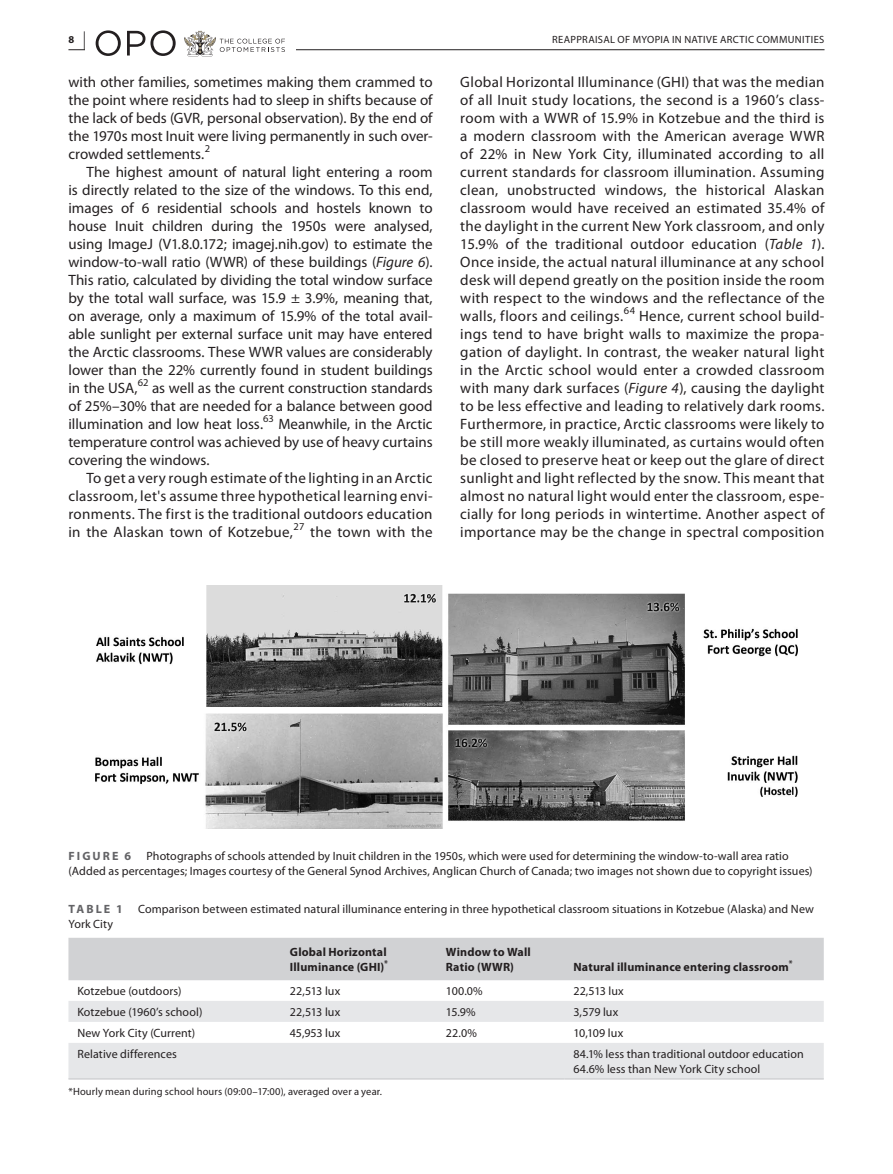
<style>
.page{position:relative;width:893px;height:1174px;background:#fff}
.page>*{position:absolute;margin:0;border:0;box-sizing:border-box;transform-origin:0 0}
.t1{font:15px/18px "Myriad Pro";letter-spacing:.005em;color:#231f20;text-align:justify}
.t2{font:12px/15px "Myriad Pro";letter-spacing:.005em;color:#231f20}
.t3{font:700 12px/15px "Myriad Pro";letter-spacing:.015em;color:#231f20}
.t4{font:700 12px "Myriad Pro";letter-spacing:.175em;color:#636366}
.t5{font:10.5px "Myriad Pro";letter-spacing:.02em;color:#231f20}
.t6{font:700 10.5px "Myriad Pro";color:#231f20}
.t7{font:700 8.4px "Myriad Pro";color:#231f20}
.s1{font-size:18.15px}
.s2{font-style:italic}
</style>
<div class="page">
<hr style="left:68px;top:49px;width:756px;height:1px;background:#231f20">
<div style="left:85px;top:30px;width:210px;height:26px;background:#fff"></div>
<svg style="left:184px;top:31px;width:101px;height:25px"></svg>
<svg style="left:96px;top:30px;width:80px;height:26px"></svg>
<img style="left:96px;top:585px;width:701px;height:243px">
<div style="left:68px;top:938px;width:756px;height:42px;background:#d1d2d4"></div>
<svg style="left:68px;top:1001px;width:756px;height:77px;fill:#e6e7e9"></svg>
<hr style="left:68px;top:1078px;width:213px;height:1px;background:#d1d2d4">
<hr style="left:281px;top:1078px;width:156px;height:1px;background:#d1d2d4">
<hr style="left:437px;top:1078px;width:127px;height:1px;background:#d1d2d4">
<hr style="left:564px;top:1078px;width:260px;height:1px;background:#d1d2d4">
<p class="t6" style="left:68px;top:33px;width:19px">8 <span class="s1">|</span></p>
<p class="t5" style="left:552px;top:33px;width:274px">REAPPRAISAL OF MYOPIA IN NATIVE ARCTIC COMMUNITIES</p>
<p class="t1" style="left:68px;top:73px;width:366px">with other families, sometimes making them crammed to the point where residents had to sleep in shifts because of the lack of beds (GVR, personal observation). By the end of the 1970s most Inuit were living permanently in such over&shy;crowded settlements.</p>
<p class="t1" style="left:460px;top:73px;width:366px">Global Horizontal Illuminance (GHI) that was the median of all Inuit study locations, the second is a 1960’s class&shy;room with a WWR of 15.9% in Kotzebue and the third is a modern classroom with the American average WWR of 22% in New York City, illuminated according to all current standards for classroom illumination. Assuming clean, unobstructed windows, the historical Alaskan classroom would have received an estimated 35.4% of the daylight in the current New York classroom, and only 15.9% of the traditional outdoor education (<span class="s2">Table 1</span>).<br>Once inside, the actual natural illuminance at any school desk will depend greatly on the position inside the room with respect to the windows and the reflectance of the walls, floors and ceilings.</p>
<p class="t5" style="left:205px;top:143px;width:7px">2</p>
<p class="t1" style="left:68px;top:163px;width:366px;text-indent:18px">The highest amount of natural light entering a room is directly related to the size of the windows. To this end, images of 6 residential schools and hostels known to house Inuit children during the 1950s were analysed, using ImageJ (V1.8.0.172; imagej.nih.gov) to estimate the window-to-wall ratio (WWR) of these buildings (<span class="s2">Figure 6</span>).<br>This ratio, calculated by dividing the total window surface by the total wall surface, was 15.9 ± 3.9%, meaning that, on average, only a maximum of 15.9% of the total avail&shy;able sunlight per external surface unit may have entered the Arctic classrooms. These WWR values are considerably lower than the 22% currently found in student buildings in the USA,</p>
<p class="t5" style="left:624px;top:305px;width:13px">64</p>
<p class="t1" style="left:460px;top:307px;width:366px;text-indent:179px">Hence, current school build&shy;ings tend to have bright walls to maximize the propa&shy;gation of daylight. In contrast, the weaker natural light in the Arctic school would enter a crowded classroom with many dark surfaces (<span class="s2">Figure 4</span>), causing the daylight to be less effective and leading to relatively dark rooms.<br>Furthermore, in practice, Arctic classrooms were likely to be still more weakly illuminated, as curtains would often be closed to preserve heat or keep out the glare of direct sunlight and light reflected by the snow. This meant that almost no natural light would enter the classroom, espe&shy;cially for long periods in wintertime. Another aspect of importance may be the change in spectral composition</p>
<p class="t5" style="left:138px;top:377px;width:12px">62</p>
<p class="t1" style="left:68px;top:379px;width:366px;text-indent:84px">as well as the current construction standards of 25%–30% that are needed for a balance between good illumination and low heat loss.</p>
<p class="t5" style="left:263px;top:413px;width:12px">63</p>
<p class="t1" style="left:68px;top:415px;width:366px;text-indent:210px">Meanwhile, in the Arctic temperature control was achieved by use of heavy curtains covering the windows.</p>
<p class="t1" style="left:68px;top:469px;width:366px;text-indent:18px">To get a very rough estimate of the lighting in an Arctic classroom, let's assume three hypothetical learning envi&shy;ronments. The first is the traditional outdoors education in the Alaskan town of Kotzebue,</p>
<p class="t5" style="left:294px;top:521px;width:12px">27</p>
<p class="t1" style="left:310px;top:523px;width:124px">the town with the</p>
<p class="t2" style="left:68px;top:848px;width:746px;text-indent:78px">Photographs of schools attended by Inuit children in the 1950s, which were used for determining the window-to-wall area ratio (Added as percentages; Images courtesy of the General Synod Archives, Anglican Church of Canada; two images not shown due to copyright issues)</p>
<p class="t4" style="left:69px;top:902px;width:56px">TABLE 1</p>
<p class="t2" style="left:138px;top:901px;width:677px">Comparison between estimated natural illuminance entering in three hypothetical classroom situations in Kotzebue (Alaska) and New</p>
<p class="t2" style="left:68px;top:916px;width:46px">York City</p>
<p class="t3" style="left:290px;top:944px;width:98px">Global Horizontal<br>Illuminance (GHI)</p>
<p class="t4" style="left:69px;top:849px;width:64px">FIGURE 6</p>
<p class="t3" style="left:446px;top:944px;width:86px">Window to Wall<br>Ratio (WWR)</p>
<p class="t7" style="left:384px;top:958px;width:5px">*</p>
<p class="t7" style="left:789px;top:958px;width:5px">*</p>
<p class="t3" style="left:573px;top:959px;width:217px">Natural illuminance entering classroom</p>
<p class="t2" style="left:77px;top:983px;width:105px">Kotzebue (outdoors)</p>
<p class="t2" style="left:290px;top:983px;width:52px">22,513 lux</p>
<p class="t2" style="left:446px;top:983px;width:38px">100.0%</p>
<p class="t2" style="left:573px;top:983px;width:52px">22,513 lux</p>
<p class="t2" style="left:77px;top:1004px;width:126px">Kotzebue (1960’s school)</p>
<p class="t2" style="left:290px;top:1004px;width:52px">22,513 lux</p>
<p class="t2" style="left:446px;top:1004px;width:31px">15.9%</p>
<p class="t2" style="left:573px;top:1004px;width:46px">3,579 lux</p>
<p class="t2" style="left:77px;top:1025px;width:119px">New York City (Current)</p>
<p class="t2" style="left:290px;top:1025px;width:52px">45,953 lux</p>
<p class="t2" style="left:446px;top:1025px;width:32px">22.0%</p>
<p class="t2" style="left:573px;top:1025px;width:51px">10,109 lux</p>
<p class="t2" style="left:77px;top:1046px;width:101px">Relative differences</p>
<p class="t2" style="left:573px;top:1046px;width:232px">84.1% less than traditional outdoor education<br>64.6% less than New York City school</p>
<p class="t5" style="left:68px;top:1086px;width:315px">*Hourly mean during school hours (09:00–17:00), averaged over a year.</p>
</div>
